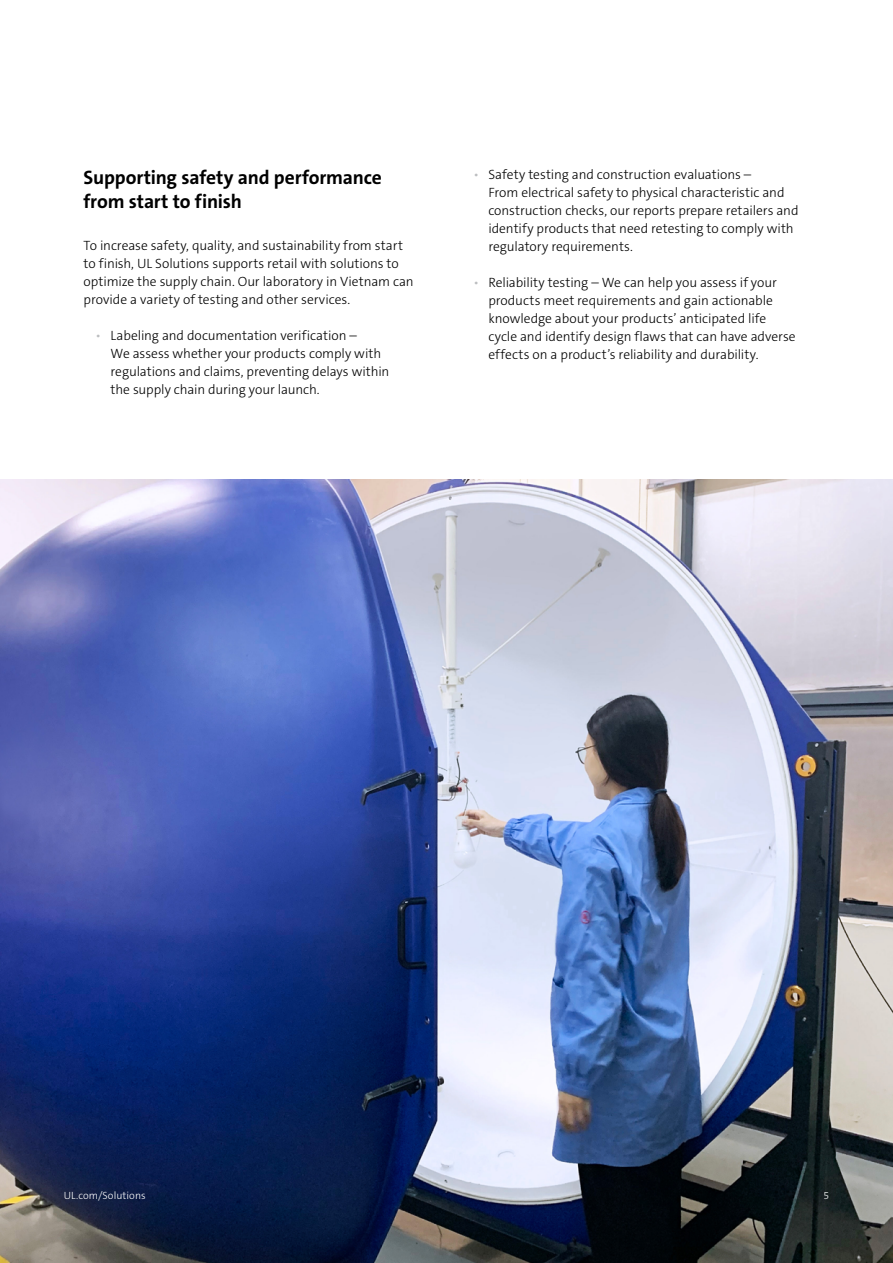
<style>
.page{position:relative;width:893px;height:1263px;background:#fff}
.page>*{position:absolute;margin:0;border:0;box-sizing:border-box;transform-origin:0 0}
.t1{font:700 19.5px/24px "The Sans C5";letter-spacing:-.01em;color:#000}
.t2{font:300 13.5px/18px "The Sans C5";letter-spacing:-.005em;color:#000}
.t3{font:300 10.5px "The Sans C5";letter-spacing:.005em;color:#fff}
.s1{color:#bcbec0}
</style>
<div class="page">
<img style="left:0;top:479px;width:893px;height:784px">
<h1 class="t1" style="left:84px;top:165px;width:300px">Supporting safety and performance from start to finish</h1>
<p class="t2" style="left:84px;top:236px;width:332px">To increase safety, quality, and sustainability from start to finish, UL Solutions supports retail with solutions to optimize the supply chain. Our laboratory in Vietnam can provide a variety of testing and other services.</p>
<p class="t2" style="left:111px;top:326px;width:280px;text-indent:-15px"><span class="s1">•</span> Labeling and documentation verification –<br>We assess whether your products comply with regulations and claims, preventing delays within the supply chain during your launch.</p>
<p class="t2" style="left:488px;top:166px;width:312px;text-indent:-15px"><span class="s1">•</span> Safety testing and construction evaluations –<br>From electrical safety to physical characteristic and construction checks, our reports prepare retailers and identify products that need retesting to comply with regulatory requirements.</p>
<p class="t2" style="left:488px;top:274px;width:309px;text-indent:-15px"><span class="s1">•</span> Reliability testing – We can help you assess if your products meet requirements and gain actionable knowledge about your products’ anticipated life cycle and identify design flaws that can have adverse effects on a product’s reliability and durability.</p>
<p class="t3" style="left:64px;top:1189px;width:83px">UL.com/Solutions</p>
<p class="t3" style="left:823px;top:1189px;width:7px">5</p>
</div>
